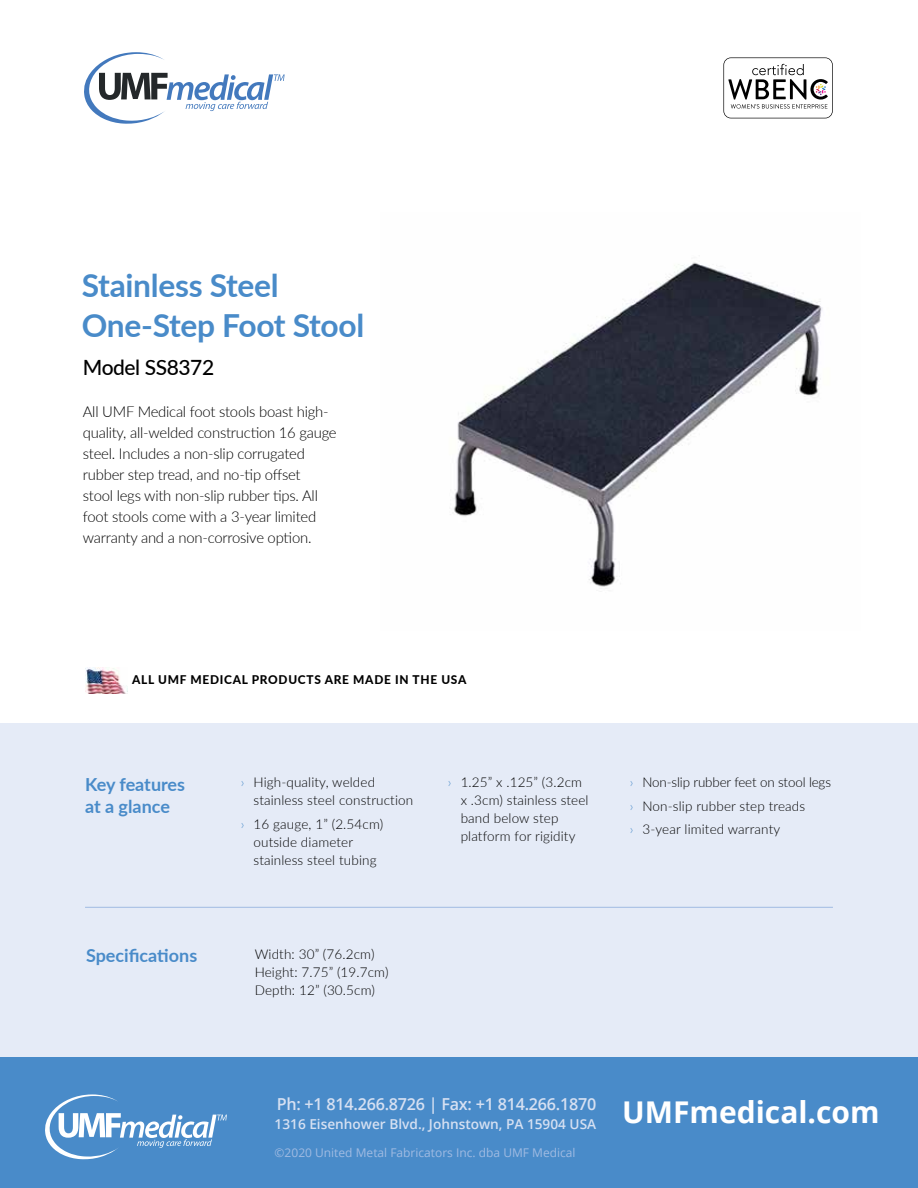
<style>
.page{position:relative;width:918px;height:1188px;background:#fff}
.page>*{position:absolute;margin:0;border:0;box-sizing:border-box;transform-origin:0 0}
.t1{font:700 31.8px/39.3px "Lato";letter-spacing:-.01em;color:#498bc9}
.t2{font:500 21px "Lato";letter-spacing:-.02em;color:#000}
.t3{font:700 18px/21.6px "Lato";color:#498bc9}
.t4{font:600 16.5px "Open Sans";letter-spacing:-.015em;color:#d6e0f2}
.t5{font:300 15px/21px "Lato";letter-spacing:-.015em;color:#000}
.t6{font:600 13.65px "Open Sans";color:#d6e0f2}
.t7{font:300 13.5px/18px "Lato";letter-spacing:.01em;color:#000}
.t8{font:12px "Open Sans";color:#a0bbe2}
.t9{font:800 12px "Lato";letter-spacing:.06em;color:#000}
.s1{color:#498bc9}
.s2{font-weight:700;font-size:30px;color:#fff}
</style>
<div class="page">
<img style="left:453px;top:262px;width:370px;height:325px">
<div style="left:0;top:723px;width:918px;height:335px;background:#e5ebf7"></div>
<svg style="left:84px;top:52px;width:201px;height:72px"></svg>
<svg style="left:723px;top:57px;width:110px;height:61px"></svg>
<hr style="left:85px;top:907px;width:748px;height:1px;background:#a0bbe2">
<div style="left:0;top:1058px;width:918px;height:130px;background:#498bc9"></div>
<svg style="left:45px;top:1094px;width:182px;height:65px"></svg>
<img style="left:85px;top:667px;width:43px;height:27px">
<h1 class="t1" style="left:82px;top:265px;width:284px">Stainless Steel<br>One-Step Foot Stool</h1>
<h2 class="t2" style="left:83px;top:352px;width:133px">Model SS8372</h2>
<p class="t5" style="left:83px;top:400px;width:255px">All UMF Medical foot stools boast high&shy;quality, all-welded construction 16 gauge steel. Includes a non-slip corrugated rubber step tread, and no-tip offset<br>stool legs with non-slip rubber tips. All foot stools come with a 3-year limited warranty and a non-corrosive option.</p>
<p class="t9" style="left:132px;top:671px;width:336px">ALL UMF MEDICAL PRODUCTS ARE MADE IN THE USA</p>
<h3 class="t3" style="left:85px;top:773px;width:102px">Key features at a glance</h3>
<h3 class="t3" style="left:86px;top:944px;width:113px">Specifications</h3>
<p class="t7" style="left:253px;top:773px;width:161px;text-indent:-13px"><span class="s1">›</span> High-quality, welded stainless steel construction</p>
<p class="t7" style="left:253px;top:814px;width:131px;text-indent:-13px"><span class="s1">›</span> 16 gauge, 1” (2.54cm) outside diameter stainless steel tubing</p>
<p class="t7" style="left:255px;top:944px;width:135px">Width: 30” (76.2cm)<br>Height: 7.75” (19.7cm)<br>Depth: 12” (30.5cm)</p>
<p class="t7" style="left:461px;top:773px;width:129px;text-indent:-13px"><span class="s1">›</span> 1.25” x .125” (3.2cm x .3cm) stainless steel band below step platform for rigidity</p>
<p class="t7" style="left:630px;top:771px;width:203px;line-height:23.1px"><span class="s1">›</span> Non-slip rubber feet on stool legs <span class="s1">›</span> Non-slip rubber step treads<br><span class="s1">›</span> 3-year limited warranty</p>
<p class="t4" style="left:277px;top:1092px;width:604px">Ph: +1 814.266.8726 | Fax: +1 814.266.1870 <span class="s2">UMFmedical.com</span></p>
<p class="t8" style="left:275px;top:1144px;width:303px">©2020 United Metal Fabricators Inc. dba UMF Medical</p>
<p class="t6" style="left:275px;top:1114px;width:323px">1316 Eisenhower Blvd., Johnstown, PA 15904 USA</p>
</div>
